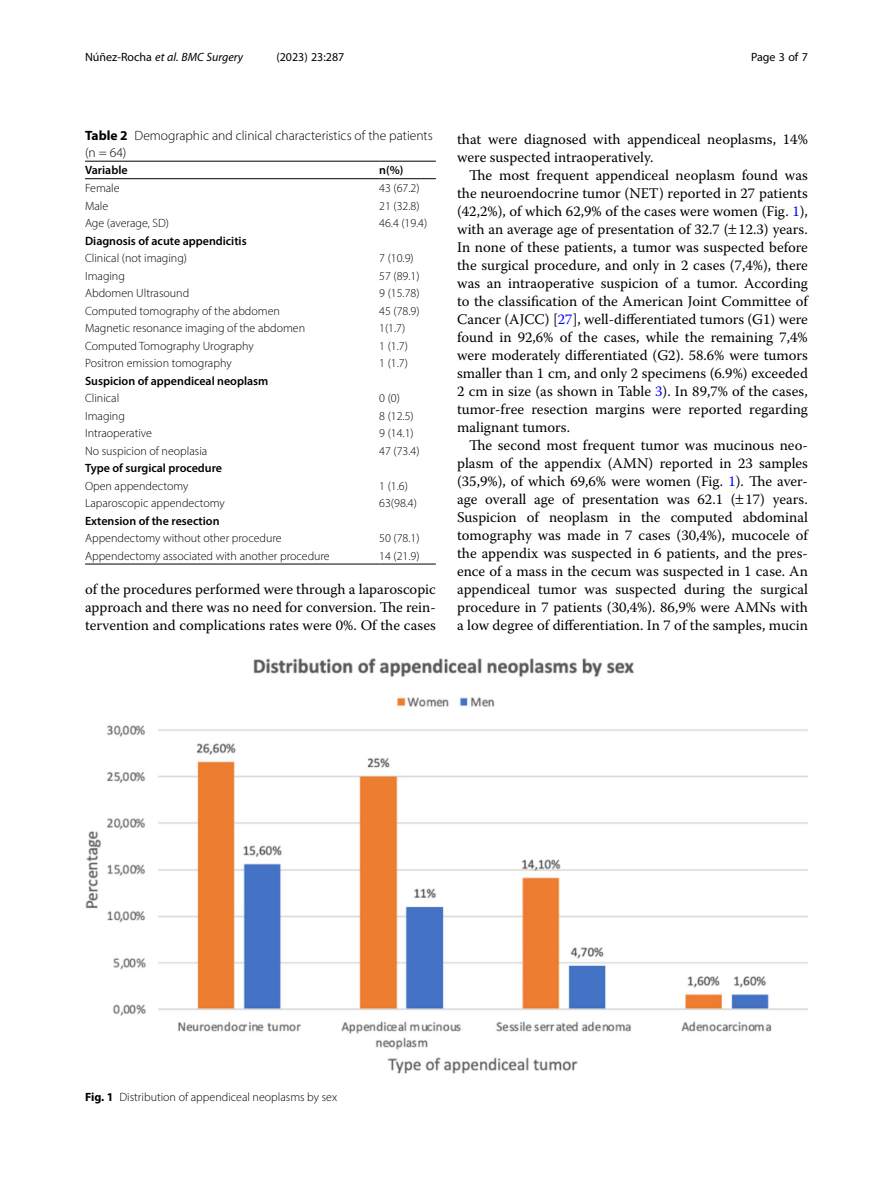
<style>
.page{position:relative;width:893px;height:1191px;background:#fff}
.page>*{position:absolute;margin:0;border:0;box-sizing:border-box;transform-origin:0 0}
.Body_Text_Indent{font:14.7px/18px "Warnock Pro";color:#000;text-align:justify}
.Body_Text{font:14.7px/18px "Warnock Pro";color:#000;text-align:justify}
.Table_Caption{font:300 13.5px/16.5px "Myriad Pro";color:#000}
.Table_Body{font:300 12px "Myriad Pro";color:#000}
.Table_Body-2{font:600 12px "Myriad Pro";color:#000}
.Figure_Caption{font:300 12px "Myriad Pro";color:#000}
.t1{font:italic 12px "Myriad Pro";color:#000}
.t2{font:12px "Myriad Pro";color:#000}
.Table_Head{font:600 12px "Myriad Pro";color:#000}
.s1{font-style:normal}
.s2{font-weight:700}
.s3{color:#00f}
</style>
<div class="page">
<hr style="left:85px;top:178px;width:294px;height:1px;background:#000">
<hr style="left:379px;top:161px;width:57px;height:1px;background:#000">
<hr style="left:379px;top:178px;width:57px;height:1px;background:#000">
<hr style="left:85px;top:564px;width:294px;height:1px;background:#000">
<hr style="left:379px;top:564px;width:57px;height:1px;background:#000">
<hr style="left:85px;top:161px;width:294px;height:1px;background:#000">
<img style="left:85px;top:658px;width:723px;height:416px">
<p class="t1" style="left:85px;top:50px;width:160px"><span class="s1">Núñez-Rocha</span> et al. BMC Surgery</p>
<p class="t2" style="left:276px;top:50px;width:70px">(2023) 23:287</p>
<p class="t2" style="left:751px;top:50px;width:58px">Page 3 of 7</p>
<p class="Table_Caption" style="left:85px;top:128px;width:349px"><span class="s2">Table 2</span> Demographic and clinical characteristics of the patients (n = 64)</p>
<p class="Table_Head" style="left:85px;top:163px;width:44px">Variable</p>
<p class="Table_Head" style="left:379px;top:163px;width:26px">n(%)</p>
<p class="Table_Body" style="left:85px;top:181px;width:36px">Female</p>
<p class="Table_Body" style="left:379px;top:181px;width:42px">43 (67.2)</p>
<p class="Table_Body" style="left:85px;top:198px;width:25px">Male</p>
<p class="Table_Body" style="left:379px;top:198px;width:42px">21 (32.8)</p>
<p class="Table_Body" style="left:85px;top:216px;width:86px">Age (average, SD)</p>
<p class="Table_Body" style="left:379px;top:216px;width:50px">46.4 (19.4)</p>
<p class="Table_Body-2" style="left:85px;top:233px;width:163px">Diagnosis of acute appendicitis</p>
<p class="Table_Body" style="left:85px;top:251px;width:103px">Clinical (not imaging)</p>
<p class="Table_Body" style="left:379px;top:251px;width:36px">7 (10.9)</p>
<p class="Table_Body" style="left:85px;top:268px;width:41px">Imaging</p>
<p class="Table_Body" style="left:379px;top:268px;width:42px">57 (89.1)</p>
<p class="Table_Body" style="left:85px;top:286px;width:106px">Abdomen Ultrasound</p>
<p class="Table_Body" style="left:379px;top:286px;width:42px">9 (15.78)</p>
<p class="Table_Body" style="left:85px;top:303px;width:196px">Computed tomography of the abdomen</p>
<p class="Table_Body" style="left:379px;top:303px;width:42px">45 (78.9)</p>
<p class="Table_Body" style="left:85px;top:321px;width:222px">Magnetic resonance imaging of the abdomen</p>
<p class="Table_Body" style="left:379px;top:321px;width:28px">1(1.7)</p>
<p class="Table_Body" style="left:85px;top:338px;width:170px">Computed Tomography Urography</p>
<p class="Table_Body" style="left:379px;top:338px;width:30px">1 (1.7)</p>
<p class="Table_Body" style="left:85px;top:356px;width:148px">Positron emission tomography</p>
<p class="Table_Body" style="left:379px;top:356px;width:30px">1 (1.7)</p>
<p class="Table_Body-2" style="left:85px;top:373px;width:185px">Suspicion of appendiceal neoplasm</p>
<p class="Table_Body" style="left:85px;top:391px;width:36px">Clinical</p>
<p class="Table_Body" style="left:379px;top:391px;width:22px">0 (0)</p>
<p class="Table_Body" style="left:85px;top:408px;width:41px">Imaging</p>
<p class="Table_Body" style="left:379px;top:408px;width:36px">8 (12.5)</p>
<p class="Table_Body" style="left:85px;top:426px;width:69px">Intraoperative</p>
<p class="Table_Body" style="left:379px;top:426px;width:36px">9 (14.1)</p>
<p class="Table_Body" style="left:85px;top:443px;width:124px">No suspicion of neoplasia</p>
<p class="Table_Body" style="left:379px;top:443px;width:42px">47 (73.4)</p>
<p class="Table_Body-2" style="left:85px;top:460px;width:139px">Type of surgical procedure</p>
<p class="Table_Body" style="left:85px;top:478px;width:105px">Open appendectomy</p>
<p class="Table_Body" style="left:379px;top:478px;width:30px">1 (1.6)</p>
<p class="Table_Body" style="left:85px;top:496px;width:141px">Laparoscopic appendectomy</p>
<p class="Table_Body" style="left:379px;top:496px;width:39px">63(98.4)</p>
<p class="Table_Body-2" style="left:85px;top:513px;width:136px">Extension of the resection</p>
<p class="Table_Body" style="left:85px;top:531px;width:198px">Appendectomy without other procedure</p>
<p class="Table_Body" style="left:379px;top:531px;width:42px">50 (78.1)</p>
<p class="Table_Body" style="left:85px;top:548px;width:246px">Appendectomy associated with another procedure</p>
<p class="Table_Body" style="left:379px;top:548px;width:42px">14 (21.9)</p>
<p class="Body_Text" style="left:85px;top:580px;width:352px">of the procedures performed were through a laparoscopic approach and there was no need for conversion. The rein&shy;tervention and complications rates were 0%. Of the cases</p>
<p class="Body_Text" style="left:457px;top:130px;width:352px">that were diagnosed with appendiceal neoplasms, 14% were suspected intraoperatively.</p>
<p class="Body_Text_Indent" style="left:457px;top:166px;width:352px;text-indent:12px">The most frequent appendiceal neoplasm found was the neuroendocrine tumor (NET) reported in 27 patients (42,2%), of which 62,9% of the cases were women (Fig. <span class="s3">1</span>), with an average age of presentation of 32.7 ( 12.3) years.<br>In none of these patients, a tumor was suspected before the surgical procedure, and only in 2 cases (7,4%), there was an intraoperative suspicion of a tumor. According to the classification of the American Joint Committee of Cancer (AJCC) [<span class="s3">27</span>], well-differentiated tumors (G1) were found in 92,6% of the cases, while the remaining 7,4% were moderately differentiated (G2). 58.6% were tumors smaller than 1 cm, and only 2 specimens (6.9%) exceeded 2 cm in size (as shown in Table <span class="s3">3</span>). In 89,7% of the cases, tumor-free resection margins were reported regarding malignant tumors.</p>
<p class="Body_Text_Indent" style="left:457px;top:436px;width:352px;text-indent:12px">The second most frequent tumor was mucinous neo&shy;plasm of the appendix (AMN) reported in 23 samples (35,9%), of which 69,6% were women (Fig. <span class="s3">1</span>). The aver&shy;age overall age of presentation was 62.1 ( 17) years.<br>Suspicion of neoplasm in the computed abdominal tomography was made in 7 cases (30,4%), mucocele of the appendix was suspected in 6 patients, and the pres&shy;ence of a mass in the cecum was suspected in 1 case. An appendiceal tumor was suspected during the surgical procedure in 7 patients (30,4%). 86,9% were AMNs with a low degree of differentiation. In 7 of the samples, mucin</p>
<p class="Figure_Caption" style="left:85px;top:1089px;width:254px"><span class="s2">Fig. 1</span> Distribution of appendiceal neoplasms by sex</p>
</div>
